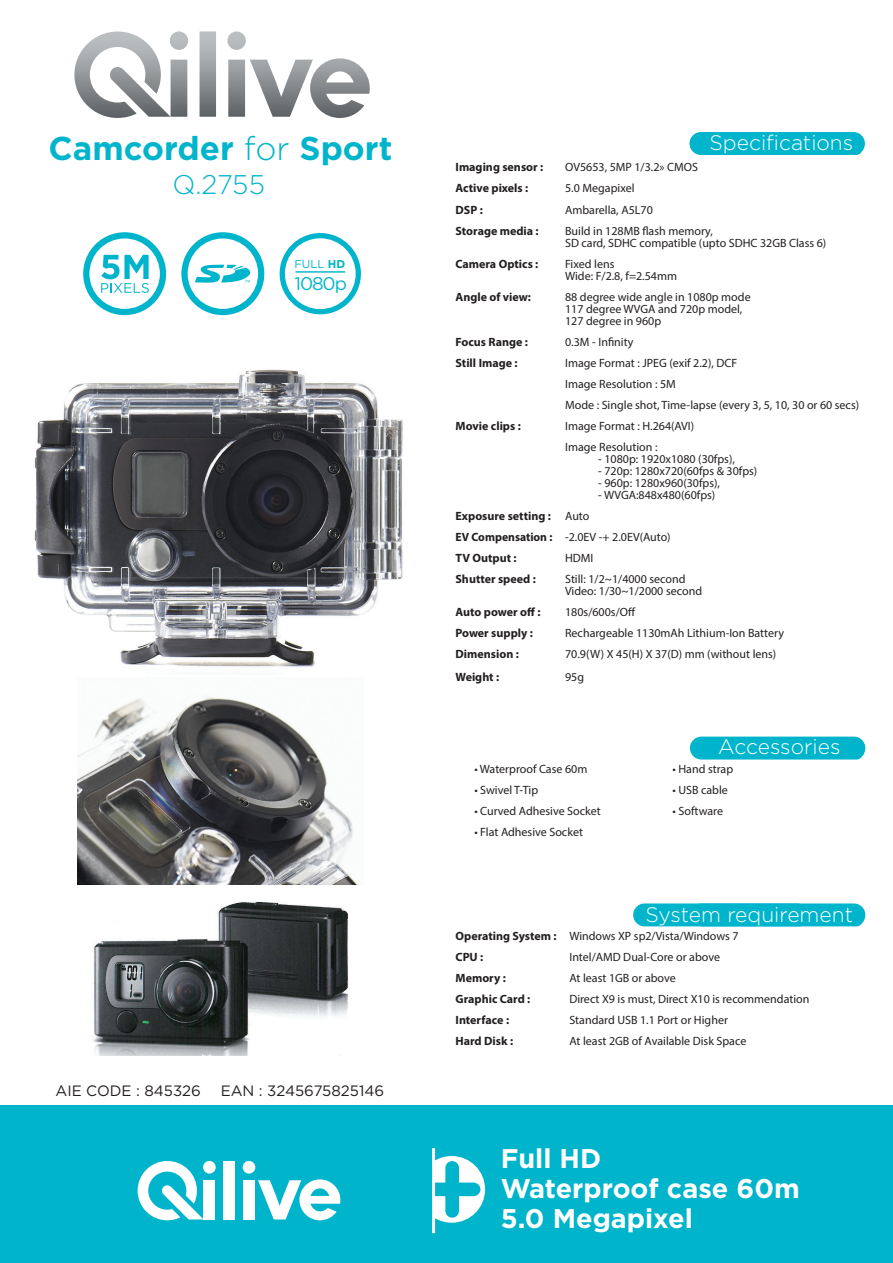
<style>
.page{position:relative;width:893px;height:1263px;background:#fff}
.page>*{position:absolute;margin:0;border:0;box-sizing:border-box;transform-origin:0 0}
.t1{font:700 33px "Gotham";color:#00b5cb}
.t2{font:700 27px/29.7px "Gotham";color:#fff}
.t3{font:300 27px "Gotham";color:#00b5cb}
.t4{font:300 21px "Gotham";color:#fff}
.t5{font:18.45px "Gotham";letter-spacing:-.06em;color:#00b5cb}
.t6{font:15px "Gotham";color:#231f20}
.t7{font:12px/12px "Myriad Pro";color:#231f20}
.t8{font:700 12px/21px "Myriad Pro";color:#231f20}
.t9{font:11.4px "Gotham";color:#00b5cb}
.s1{font-weight:300}
.s2{font-weight:700}
.s3{font-weight:400}
</style>
<div class="page">
<svg style="left:689px;top:132px;width:176px;height:23px;background:#08b7cc"></svg>
<div style="left:690px;top:737px;width:175px;height:22px;background:#00b5cb"></div>
<div style="left:0;top:1106px;width:893px;height:157px;background:#00b5cb"></div>
<svg style="left:74px;top:31px;width:296px;height:87px"></svg>
<svg style="left:83px;top:232px;width:83px;height:83px"></svg>
<svg style="left:280px;top:233px;width:81px;height:81px"></svg>
<hr style="left:295px;top:271px;width:50px;height:2px;background:#00b5cb">
<svg style="left:181px;top:232px;width:83px;height:83px"></svg>
<img style="left:34px;top:369px;width:369px;height:298px">
<img style="left:78px;top:697px;width:280px;height:188px">
<img style="left:93px;top:902px;width:255px;height:154px">
<div style="left:224px;top:1161px;width:11px;height:58px;background:#fff"></div>
<div style="left:204px;top:1180px;width:11px;height:39px;background:#fff"></div>
<div style="left:243px;top:1180px;width:12px;height:39px;background:#fff"></div>
<div style="left:203px;top:1161px;width:13px;height:12px;background:#fff;border-radius:50%"></div>
<div style="left:243px;top:1161px;width:12px;height:12px;background:#fff;border-radius:50%"></div>
<svg style="left:138px;top:1161px;width:66px;height:59px"></svg>
<svg style="left:258px;top:1179px;width:82px;height:41px"></svg>
<hr style="left:432px;top:1148px;width:3px;height:85px;background:#fff">
<svg style="left:435px;top:1155px;width:51px;height:68px"></svg>
<div style="left:633px;top:903px;width:232px;height:23px;background:#00b5cb"></div>
<h1 class="t1" style="left:49px;top:127px;width:345px">Camcorder <span class="s1">for</span> Sport</h1>
<h2 class="t3" style="left:172px;top:167px;width:94px">Q.2755</h2>
<p class="t9" style="left:294px;top:256px;width:52px">FULL <span class="s2">HD</span></p>
<h3 class="t5" style="left:294px;top:272px;width:54px">1080p</h3>
<p class="t6" style="left:56px;top:1081px;width:147px">AIE CODE : 845326</p>
<p class="t6" style="left:221px;top:1081px;width:165px">EAN : 3245675825146</p>
<h3 class="t4" style="left:710px;top:130px;width:145px">Specifications</h3>
<p class="t8" style="left:456px;top:157px;width:89px">Imaging sensor :</p>
<p class="t7" style="left:565px;top:161px;width:134px">OV5653, 5MP 1/3.2» CMOS</p>
<p class="t8" style="left:456px;top:178px;width:74px">Active pixels :</p>
<p class="t7" style="left:565px;top:182px;width:71px">5.0 Megapixel</p>
<p class="t8" style="left:456px;top:199px;width:29px">DSP :</p>
<p class="t7" style="left:565px;top:203px;width:89px">Ambarella, A5L70</p>
<p class="t8" style="left:456px;top:220px;width:85px">Storage media :</p>
<p class="t7" style="left:565px;top:224px;width:263px">Build in 128MB flash memory,<br>SD card, SDHC compatible (upto SDHC 32GB Class 6)</p>
<p class="t8" style="left:456px;top:253px;width:84px">Camera Optics :</p>
<p class="t7" style="left:565px;top:257px;width:113px">Fixed lens<br>Wide: F/2.8, f=2.54mm</p>
<p class="t8" style="left:456px;top:286px;width:77px">Angle of view:</p>
<p class="t7" style="left:565px;top:290px;width:187px">88 degree wide angle in 1080p mode<br>117 degree WVGA and 720p model,<br>127 degree in 960p</p>
<p class="t8" style="left:456px;top:331px;width:74px">Focus Range :</p>
<p class="t7" style="left:565px;top:335px;width:70px">0.3M - Infinity</p>
<p class="t8" style="left:456px;top:352px;width:64px">Still Image :</p>
<p class="t7" style="left:565px;top:352px;width:296px;line-height:21px">Image Format : JPEG (exif 2.2), DCF<br>Image Resolution : 5M<br>Mode : Single shot, Time-lapse (every 3, 5, 10, 30 or 60 secs)</p>
<p class="t8" style="left:456px;top:415px;width:67px">Movie clips :</p>
<p class="t7" style="left:565px;top:415px;width:131px;line-height:21px">Image Format : H.264(AVI)<br>Image Resolution :</p>
<p class="t7" style="left:598px;top:452px;width:138px">- 1080p: 1920x1080 (30fps),</p>
<p class="t7" style="left:598px;top:464px;width:161px">- 720p: 1280x720(60fps &amp; 30fps)</p>
<p class="t7" style="left:598px;top:476px;width:123px">- 960p: 1280x960(30fps),</p>
<p class="t7" style="left:598px;top:488px;width:119px">- WVGA:848x480(60fps)</p>
<p class="t8" style="left:456px;top:505px;width:217px">Exposure setting : <span class="s3">Auto<br></span>EV Compensation : <span class="s3">-2.0EV -+ 2.0EV(Auto)<br></span>TV Output :</p>
<p class="t7" style="left:565px;top:551px;width:30px">HDMI</p>
<p class="t8" style="left:456px;top:568px;width:82px">Shutter speed :</p>
<p class="t7" style="left:565px;top:572px;width:138px">Still: 1/2~1/4000 second<br>Video: 1/30~1/2000 second</p>
<p class="t8" style="left:456px;top:601px;width:86px">Auto power off :</p>
<p class="t7" style="left:565px;top:605px;width:72px">180s/600s/Off</p>
<p class="t8" style="left:456px;top:622px;width:79px">Power supply :</p>
<p class="t7" style="left:565px;top:626px;width:220px">Rechargeable 1130mAh Lithium-Ion Battery</p>
<p class="t8" style="left:456px;top:643px;width:65px">Dimension :</p>
<p class="t7" style="left:565px;top:647px;width:213px">70.9(W) X 45(H) X 37(D) mm (without lens)</p>
<p class="t8" style="left:456px;top:666px;width:45px">Weight :</p>
<p class="t7" style="left:565px;top:671px;width:21px">95g</p>
<h3 class="t4" style="left:718px;top:733px;width:124px">Accessories</h3>
<p class="t7" style="left:474px;top:763px;width:115px">• Waterproof Case 60m</p>
<p class="t7" style="left:672px;top:763px;width:62px">• Hand strap</p>
<p class="t7" style="left:474px;top:784px;width:65px">• Swivel T-Tip</p>
<p class="t7" style="left:672px;top:784px;width:57px">• USB cable</p>
<p class="t7" style="left:474px;top:805px;width:128px">• Curved Adhesive Socket</p>
<p class="t7" style="left:672px;top:805px;width:52px">• Software</p>
<p class="t7" style="left:474px;top:826px;width:110px">• Flat Adhesive Socket</p>
<h3 class="t4" style="left:645px;top:901px;width:209px">System requirement</h3>
<p class="t7" style="left:456px;top:926px;width:285px;line-height:21px"><span class="s2">Operating System :</span> Windows XP sp2/Vista/Windows 7<br><span class="s2">CPU :</span></p>
<p class="t7" style="left:569px;top:951px;width:152px">Intel/AMD Dual-Core or above</p>
<p class="t8" style="left:456px;top:967px;width:52px">Memory :</p>
<p class="t7" style="left:569px;top:972px;width:108px">At least 1GB or above</p>
<p class="t8" style="left:456px;top:988px;width:76px">Graphic Card :</p>
<p class="t7" style="left:569px;top:993px;width:242px">Direct X9 is must, Direct X10 is recommendation</p>
<p class="t8" style="left:456px;top:1009px;width:55px">Interface :</p>
<p class="t7" style="left:569px;top:1014px;width:160px">Standard USB 1.1 Port or Higher</p>
<p class="t8" style="left:456px;top:1030px;width:59px">Hard Disk :</p>
<p class="t7" style="left:569px;top:1035px;width:179px">At least 2GB of Available Disk Space</p>
<h2 class="t2" style="left:501px;top:1143px;width:301px">Full HD<br>Waterproof case 60m<br>5.0 Megapixel</h2>
</div>
